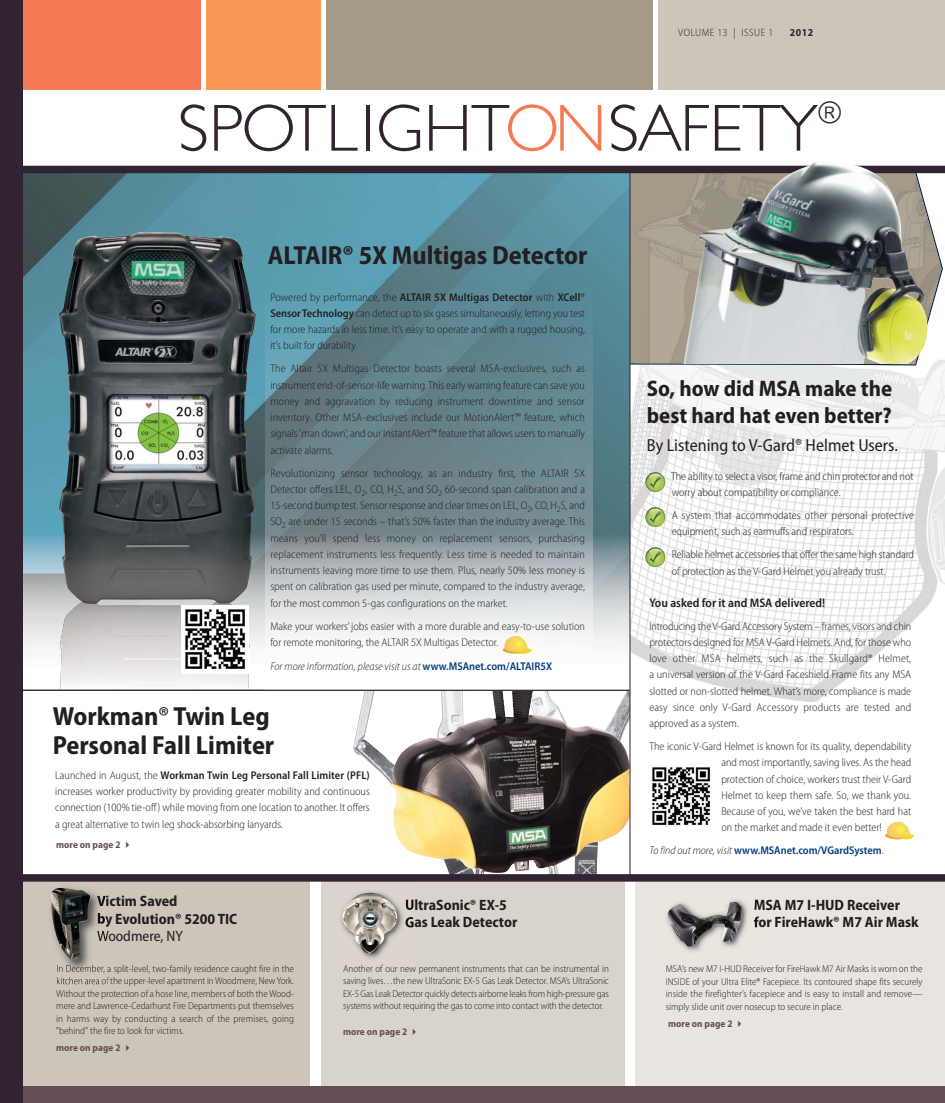
<style>
.page{position:relative;width:945px;height:1103px;background:#fff}
.page>*{position:absolute;margin:0;border:0;box-sizing:border-box;transform-origin:0 0}
.t1{font:300 66.88px "Gill Sans";color:#322331}
.t2{font:300 30px "Gill Sans";color:#322331}
.t3{font:700 semi-condensed 26.25px/28.8px "Myriad Pro";color:#231f20}
.t4{font:700 semi-condensed 22.5px/27.5px "Myriad Pro";color:#231f20}
.t5{font:semi-condensed 17.5px "Myriad Pro";color:#231f20}
.t6{font:700 semi-condensed 15px/17.5px "Myriad Pro";color:#231f20}
.t7{font:semi-condensed 15px "Myriad Pro";color:#231f20}
.t8{font:600 semi-condensed 12.5px "Myriad Pro";color:#231f20}
.t9{font:300 semi-condensed 11.25px/16.2px "Myriad Pro";color:#231f20;text-align:justify}
.t10{font:italic 300 semi-condensed 11.25px "Myriad Pro";color:#231f20}
.t11{font:600 semi-condensed 11.25px "Myriad Pro";color:#003c7e}
.t12{font:300 semi-condensed 10.62px "Myriad Pro";letter-spacing:.05em;color:#322331}
.t13{font:700 semi-condensed 10.62px "Myriad Pro";color:#322331}
.t14{font:300 semi-condensed 10px/12.5px "Myriad Pro";color:#231f20;text-align:justify}
.t15{font:700 semi-condensed 10px "Myriad Pro";color:#654e53}
.s1{color:#f47a53}
.s2{font-weight:600}
.s3{font-weight:600;font-style:normal;color:#003c7e}
.s4{font-weight:400}
.s5{font-weight:300;font-style:italic;color:#231f20}
.s6{font-weight:300;color:#231f20}
</style>
<div class="page">
<div style="left:0;top:878px;width:309px;height:224px;background:#ccc5ba"></div>
<div style="left:321px;top:878px;width:303px;height:224px;background:#d9d4cb"></div>
<div style="left:636px;top:878px;width:309px;height:224px;background:#e8e4df"></div>
<img style="left:353px;top:691px;width:277px;height:183px">
<img style="left:595px;top:359px;width:350px;height:370px">
<svg style="left:631px;top:173px;width:312px;height:192px"></svg>
<img style="left:636px;top:173px;width:306px;height:191px">
<img style="left:22px;top:173px;width:608px;height:360px">
<div style="left:0;top:166px;width:945px;height:7px;background:#322331"></div>
<img style="left:22px;top:533px;width:38px;height:156px">
<img style="left:59px;top:232px;width:197px;height:372px">
<img style="left:593px;top:533px;width:37px;height:156px">
<img style="left:229px;top:533px;width:36px;height:113px">
<img style="left:96px;top:599px;width:121px;height:3px">
<img style="left:60px;top:602px;width:190px;height:87px">
<svg style="left:217px;top:601px;width:12px;height:2px"></svg>
<svg style="left:83px;top:601px;width:13px;height:3px"></svg>
<div style="left:9px;top:0;width:192px;height:90px;background:#f47a53"></div>
<div style="left:206px;top:0;width:115px;height:90px;background:#f79754"></div>
<div style="left:326px;top:0;width:327px;height:90px;background:#a59a87"></div>
<div style="left:658px;top:0;width:287px;height:90px;background:#ccc5ba"></div>
<img style="left:682px;top:162px;width:246px;height:201px">
<svg style="left:645px;top:472px;width:20px;height:20px"></svg>
<svg style="left:646px;top:474px;width:18px;height:17px"></svg>
<svg style="left:645px;top:507px;width:20px;height:20px"></svg>
<svg style="left:646px;top:509px;width:18px;height:17px"></svg>
<svg style="left:645px;top:547px;width:20px;height:20px"></svg>
<svg style="left:646px;top:549px;width:18px;height:17px"></svg>
<svg style="left:885px;top:821px;width:29px;height:18px"></svg>
<img style="left:459px;top:691px;width:43px;height:36px">
<img style="left:265px;top:281px;width:328px;height:373px">
<svg style="left:503px;top:636px;width:29px;height:17px"></svg>
<img style="left:666px;top:900px;width:91px;height:51px">
<svg style="left:754px;top:899px;width:3px;height:11px"></svg>
<svg style="left:754px;top:916px;width:3px;height:11px"></svg>
<img style="left:667px;top:901px;width:75px;height:46px">
<img style="left:364px;top:891px;width:49px;height:68px">
<svg style="left:406px;top:899px;width:8px;height:11px"></svg>
<svg style="left:405px;top:916px;width:9px;height:11px"></svg>
<img style="left:341px;top:892px;width:56px;height:63px">
<div style="left:0;top:1086px;width:945px;height:16px;background:#654e53"></div>
<hr style="left:4px;top:689px;width:626px;height:2px;background:#322331">
<div style="left:0;top:0;width:22px;height:1102px;background:#322331"></div>
<img style="left:43px;top:881px;width:63px;height:104px">
<img style="left:57px;top:964px;width:49px;height:9px">
<img style="left:57px;top:977px;width:49px;height:7px">
<svg style="left:97px;top:895px;width:9px;height:11px"></svg>
<svg style="left:97px;top:913px;width:9px;height:29px"></svg>
<img style="left:51px;top:887px;width:39px;height:74px">
<hr style="left:630px;top:167px;width:1px;height:711px;background:#322331">
<div style="left:4px;top:874px;width:941px;height:7px;background:#322331"></div>
<img style="left:181px;top:605px;width:68px;height:68px">
<img style="left:652px;top:767px;width:59px;height:59px">
<p class="t12" style="left:678px;top:29px;width:97px">VOLUME 13 | ISSUE 1</p>
<p class="t13" style="left:790px;top:29px;width:25px">2012</p>
<h1 class="t1" style="left:178px;top:105px;width:642px">SPOTLIGHT<span class="s1">ON</span>SAFET Y</h1>
<h2 class="t2" style="left:818px;top:102px;width:26px">®</h2>
<h3 class="t3" style="left:268px;top:243px;width:321px">ALTAIR® 5X Multigas Detector</h3>
<p class="t9" style="left:270px;top:289px;width:316px">Powered by performance, the <span class="s2">ALTAIR 5X Multigas Detector</span> with <span class="s2">XCell</span>® <span class="s2">Sensor Technology</span> can detect up to six gases simultaneously, letting you test for more hazards in less time. It’s easy to operate and with a rugged housing, it’s built for durability.</p>
<p class="t9" style="left:270px;top:361px;width:316px">The Altair 5X Multigas Detector boasts several MSA-exclusives, such as instrument end-of-sensor-life warning. This early warning feature can save you money and aggravation by reducing instrument downtime and sensor inventory. Other MSA-exclusives include our MotionAlert™ feature, which signals 'man down', and our InstantAlert™ feature that allows users to manually activate alarms.</p>
<p class="t9" style="left:270px;top:465px;width:316px">Revolutionizing sensor technology, as an industry first, the ALTAIR 5X Detector offers LEL, O<sub>2</sub>, CO, H<sub>2</sub>S, and SO<sub>2</sub> 60-second span calibration and a 15-second bump test. Sensor response and clear times on LEL, O<sub>2</sub>, CO, H<sub>2</sub>S, and SO<sub>2</sub> are under 15 seconds – that’s 50% faster than the industry average. This means you’ll spend less money on replacement sensors, purchasing replacement instruments less frequently. Less time is needed to maintain instruments leaving more time to use them. Plus, nearly 50% less money is spent on calibration gas used per minute, compared to the industry average, for the most common 5-gas configurations on the market.</p>
<p class="t9" style="left:270px;top:618px;width:316px">Make your workers’ jobs easier with a more durable and easy-to-use solution for remote monitoring, the ALTAIR 5X Multigas Detector.</p>
<p class="t10" style="left:270px;top:662px;width:283px">For more information, please visit us at <span class="s3">www.MSAnet.com/ALTAIR5X</span></p>
<h3 class="t3" style="left:53px;top:704px;width:223px">Workman<span class="s4">®</span> Twin Leg<br>Personal Fall Limiter</h3>
<p class="t9" style="left:55px;top:768px;width:316px">Launched in August, the <span class="s2">Workman Twin Leg Personal Fall Limiter (PFL) </span>increases worker productivity by providing greater mobility and continuous connection (100% tie-off) while moving from one location to another. It offers a great alternative to twin leg shock-absorbing lanyards.</p>
<p class="t15" style="left:56px;top:841px;width:78px">more on page 2 ✔</p>
<h3 class="t4" style="left:647px;top:376px;width:247px">So, how did MSA make the best hard hat even better?</h3>
<h3 class="t5" style="left:647px;top:438px;width:253px">By Listening to V-Gard® Helmet Users.</h3>
<p class="t9" style="left:671px;top:469px;width:244px">The ability to select a visor, frame and chin protector and not worry about compatibility or compliance.</p>
<p class="t9" style="left:672px;top:508px;width:244px">A system that accommodates other personal protective equipment, such as earmuffs and respirators.</p>
<p class="t9" style="left:672px;top:547px;width:244px">Reliable helmet accessories that offer the same high standard of protection as the V-Gard Helmet you already trust.</p>
<p class="t8" style="left:649px;top:597px;width:177px">You asked for it and MSA delivered!</p>
<p class="t9" style="left:649px;top:618px;width:263px">Introducing the V-Gard Accessory System – frames, visors and chin protectors designed for MSA V-Gard Helmets. And, for those who love other MSA helmets, such as the Skullgard® Helmet, a universal version of the V-Gard Faceshield Frame fits any MSA slotted or non-slotted helmet. What’s more, compliance is made easy since only V-Gard Accessory products are tested and approved as a system.</p>
<p class="t9" style="left:721px;top:739px;width:191px;text-indent:-72px">The iconic V-Gard Helmet is known for its quality, dependability and most importantly, saving lives. As the head protection of choice, workers trust their V-Gard Helmet to keep them safe. So, we thank you.<br>Because of you, we’ve taken the best hard hat on the market and made it even better!</p>
<p class="t11" style="left:649px;top:846px;width:236px"><span class="s5">To find out more, visit</span> www.MSAnet.com/VGardSystem<span class="s6">.</span></p>
<h3 class="t6" style="left:97px;top:893px;width:142px">Victim Saved<br>by Evolution® 5200 TIC</h3>
<h3 class="t7" style="left:97px;top:930px;width:87px">Woodmere, NY</h3>
<p class="t14" style="left:56px;top:963px;width:239px">In December, a split-level, two-family residence caught fire in the kitchen area of the upper-level apartment in Woodmere, New York.<br>Without the protection of a hose line, members of both the Wood&shy;mere and Lawrence-Cedarhurst Fire Departments put themselves in harms way by conducting a search of the premises, going "behind" the fire to look for victims.</p>
<p class="t15" style="left:56px;top:1043px;width:78px">more on page 2 ✔</p>
<h3 class="t6" style="left:405px;top:897px;width:114px">UltraSonic® EX-5<br>Gas Leak Detector</h3>
<h3 class="t6" style="left:754px;top:897px;width:166px">MSA M7 I-HUD Receiver for FireHawk® M7 Air Mask</h3>
<p class="t14" style="left:343px;top:963px;width:267px">Another of our new permanent instruments that can be instrumental in saving lives…the new UltraSonic EX-5 Gas Leak Detector. MSA’s UltraSonic EX-5 Gas Leak Detector quickly detects airborne leaks from high-pressure gas systems without requiring the gas to come into contact with the detector.</p>
<p class="t14" style="left:666px;top:963px;width:258px">MSA’s new M7 I-HUD Receiver for FireHawk M7 Air Masks is worn on the INSIDE of your Ultra Elite® Facepiece. Its contoured shape fits securely inside the firefighter’s facepiece and is easy to install and remove— simply slide unit over nosecup to secure in place.</p>
<p class="t15" style="left:343px;top:1028px;width:78px">more on page 2 ✔</p>
<p class="t15" style="left:668px;top:1019px;width:78px">more on page 2 ✔</p>
</div>
